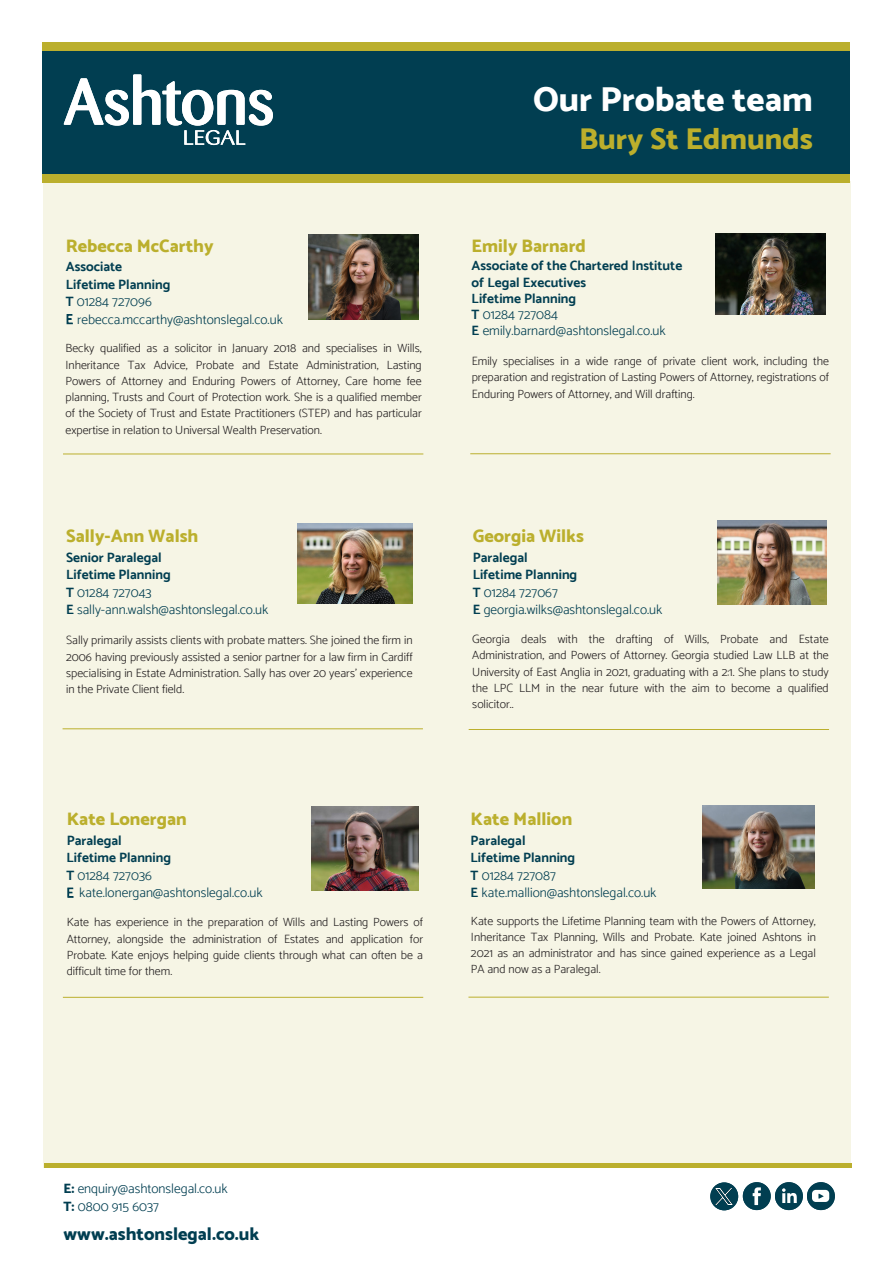
<style>
.page{position:relative;width:893px;height:1263px;background:#fff}
.page>*{position:absolute;margin:0;border:0;box-sizing:border-box;transform-origin:0 0}
.t1{font:800 34.5px "Catamaran";color:#fff}
.t2{font:800 30px "Catamaran";color:#bcaf2c}
.t3{font:800 18px "Catamaran";color:#bbaf2d}
.t4{font:800 18px "Catamaran";color:#013e51}
.t5{font:300 13.5px/17.5px "Catamaran";color:#013e51}
.t6{font:700 13.5px/16.2px "Catamaran";color:#013e51}
.t7{font:300 12px/16.2px "Catamaran";color:#231f20;text-align:justify}
.s1{font-weight:700}
.s2{font-style:inherit}
.s3{font-weight:300}
.s4{font-weight:800}
</style>
<div class="page">
<div style="left:43px;top:182px;width:808px;height:986px;background:#f6f5e5"></div>
<hr style="left:44px;top:1164px;width:808px;height:4px;background:#bbaf2d">
<div style="left:807px;top:1182px;width:28px;height:28px;background:#013e51;border-radius:50%"></div>
<svg style="left:812px;top:1190px;width:17px;height:12px"></svg>
<div style="left:775px;top:1182px;width:28px;height:28px;background:#013e51;border-radius:50%"></div>
<svg style="left:782px;top:1188px;width:15px;height:15px"></svg>
<div style="left:743px;top:1182px;width:28px;height:28px;background:#013e51;border-radius:50%"></div>
<svg style="left:753px;top:1187px;width:8px;height:18px"></svg>
<div style="left:43px;top:43px;width:807px;height:137px;background:#013e51"></div>
<div style="left:43px;top:43px;width:807px;height:8px;background:#bbaf2d"></div>
<div style="left:43px;top:174px;width:807px;height:9px;background:#bbaf2d"></div>
<svg style="left:64px;top:74px;width:209px;height:71px"></svg>
<div style="left:710px;top:1182px;width:28px;height:28px;background:#013e51;border-radius:50%"></div>
<img style="left:716px;top:1188px;width:16px;height:17px">
<img style="left:308px;top:234px;width:111px;height:86px">
<hr style="left:63px;top:454px;width:360px;height:1px;background:#bbaf2d">
<hr style="left:470px;top:453px;width:361px;height:1px;background:#bbaf2d">
<hr style="left:63px;top:728px;width:360px;height:1px;background:#bbaf2d">
<hr style="left:469px;top:729px;width:360px;height:1px;background:#bbaf2d">
<hr style="left:63px;top:997px;width:360px;height:1px;background:#bbaf2d">
<hr style="left:468px;top:997px;width:361px;height:1px;background:#bbaf2d">
<img style="left:715px;top:233px;width:111px;height:82px">
<img style="left:298px;top:523px;width:114px;height:81px">
<img style="left:311px;top:806px;width:108px;height:85px">
<img style="left:702px;top:805px;width:113px;height:83px">
<img style="left:717px;top:521px;width:110px;height:83px">
<h3 class="t3" style="left:66px;top:235px;width:149px">Rebecca McCarthy</h3>
<p class="t5" style="left:66px;top:258px;width:219px"><span class="s1">Associate<br>Lifetime Planning<br></span><span class="s1">T</span> 01284 727096<br>E rebecca.mccarthy@ashtonslegal.co.uk</p>
<p class="t7" style="left:65px;top:340px;width:358px">Becky qualified as a solicitor in January 2018 and specialises in Wills, Inheritance Tax Advice, Probate and Estate Administration, Lasting Powers of Attorney and Enduring Powers of Attorney, Care home fee planning, Trusts and Court of Protection work. She is a qualified member of the Society of Trust and Estate Practitioners (STEP) and has particular expertise in relation to Universal Wealth Preservation.</p>
<h3 class="t3" style="left:66px;top:525px;width:134px">Sally-Ann Walsh</h3>
<p class="t5" style="left:66px;top:548px;width:204px"><span class="s1">Senior Paralegal<br>Lifetime Planning<br></span><span class="s1">T</span> 01284 727043<br><span class="s1">E</span> sally-ann.walsh@ashtonslegal.co.uk</p>
<p class="t7" style="left:66px;top:632px;width:348px">Sally primarily assists clients with probate matters. She joined the firm in 2006 having previously assisted a senior partner for a law firm in Cardiff specialising in Estate Administration. Sally has over 20 years’ experience in the Private Client field.</p>
<h3 class="t3" style="left:67px;top:808px;width:122px">Kate Lonergan</h3>
<p class="t5" style="left:67px;top:831px;width:198px"><span class="s1">Paralegal<br>Lifetime Planning<br>T</span> 01284 727036<br>E kate.lonergan@ashtonslegal.co.uk</p>
<p class="t7" style="left:67px;top:914px;width:358px">Kate has experience in the preparation of Wills and Lasting Powers of Attorney, alongside the administration of Estates and application for Probate. Kate enjoys helping guide clients through what can often be a difficult time for them.</p>
<h1 class="t1" style="left:533px;top:79px;width:281px">Our Probate team</h1>
<h2 class="t2" style="left:579px;top:121px;width:235px">Bury St Edmunds</h2>
<h3 class="t3" style="left:472px;top:236px;width:116px">Emily Barnard</h3>
<p class="t6" style="left:472px;top:258px;width:212px">Associate of the Chartered Institute of Legal Executives<br>Lifetime Planning<br><span class="s2">T</span> <span class="s3">01284 727084<br></span><span class="s2">E</span> <span class="s3">emily.barnard@ashtonslegal.co.uk</span></p>
<p class="t7" style="left:472px;top:353px;width:359px">Emily specialises in a wide range of private client work, including the preparation and registration of Lasting Powers of Attorney, registrations of Enduring Powers of Attorney, and Will drafting.</p>
<h3 class="t3" style="left:473px;top:525px;width:113px">Georgia Wilks</h3>
<p class="t5" style="left:473px;top:548px;width:191px"><span class="s1">Paralegal<br>Lifetime Planning<br></span><span class="s1">T</span> 01284 727067<br><span class="s1">E</span> georgia.wilks@ashtonslegal.co.uk</p>
<p class="t7" style="left:472px;top:631px;width:358px">Georgia deals with the drafting of Wills, Probate and Estate Administration, and Powers of Attorney. Georgia studied Law LLB at the University of East Anglia in 2021, graduating with a 2:1. She plans to study the LPC LLM in the near future with the aim to become a qualified solicitor..</p>
<h3 class="t3" style="left:471px;top:808px;width:103px">Kate Mallion</h3>
<p class="t5" style="left:471px;top:831px;width:187px"><span class="s1">Paralegal<br>Lifetime Planning<br>T</span> 01284 727087<br><span class="s1">E</span> kate.mallion@ashtonslegal.co.uk</p>
<p class="t7" style="left:471px;top:913px;width:346px">Kate supports the Lifetime Planning team with the Powers of Attorney, Inheritance Tax Planning, Wills and Probate. Kate joined Ashtons in 2021 as an administrator and has since gained experience as a Legal PA and now as a Paralegal.</p>
<p class="t5" style="left:63px;top:1179px;width:166px;line-height:18px"><span class="s4">E:</span> enquiry@ashtonslegal.co.uk<br><span class="s4">T:</span> 0800 915 6037</p>
<h3 class="t4" style="left:63px;top:1224px;width:197px">www.ashtonslegal.co.uk</h3>
</div>
